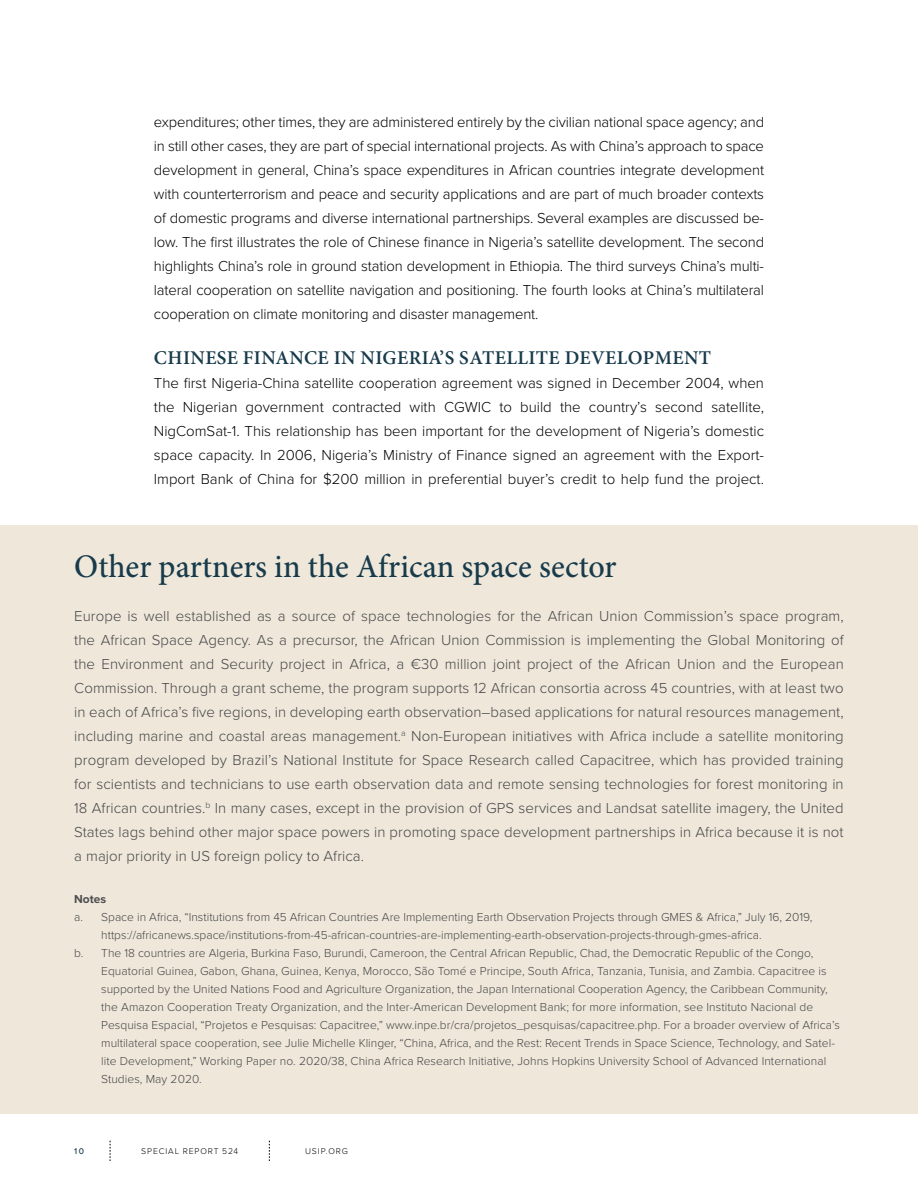
<style>
.page{position:relative;width:918px;height:1188px;background:#fff}
.page>*{position:absolute;margin:0;border:0;box-sizing:border-box;transform-origin:0 0}
.t1{font:500 33px "Minion Pro";color:#183b4b}
.t2{font:600 19.5px "Minion Pro";letter-spacing:.02em;color:#183b4b}
.t3{font:300 15px/24px "Proxima Nova";letter-spacing:-.005em;color:#000;text-align:justify}
.t4{font:300 15px/24px "Proxima Nova";letter-spacing:.005em;color:#474749;text-align:justify}
.t5{font:300 12px "Proxima Nova";color:#474749}
.t6{font:700 12px "Proxima Nova";color:#4d4d4f}
.t7{font:300 8.7px "Proxima Nova";letter-spacing:.105em;color:#000}
.t8{font:500 8.7px "Proxima Nova";color:#183b4b}
</style>
<div class="page">
<svg style="left:110px;top:1141px;width:1px;height:20px"></svg>
<svg style="left:269px;top:1141px;width:1px;height:20px"></svg>
<div style="left:0;top:525px;width:918px;height:589px;background:#eee7da"></div>
<p class="t3" style="left:154px;top:109px;width:612px">expenditures; other times, they are administered entirely by the civilian national space agency; and in still other cases, they are part of special international projects. As with China’s approach to space development in general, China’s space expenditures in African countries integrate development with counterterrorism and peace and security applications and are part of much broader contexts of domestic programs and diverse international partnerships. Several examples are discussed be&shy;low. The first illustrates the role of Chinese finance in Nigeria’s satellite development. The second highlights China’s role in ground station development in Ethiopia. The third surveys China’s multi&shy;lateral cooperation on satellite navigation and positioning. The fourth looks at China’s multilateral cooperation on climate monitoring and disaster management.</p>
<h2 class="t2" style="left:154px;top:344px;width:559px">CHINESE FINANCE IN NIGERIA’S SATELLITE DEVELOPMENT</h2>
<p class="t3" style="left:154px;top:370px;width:612px">The first Nigeria-China satellite cooperation agreement was signed in December 2004, when the Nigerian government contracted with CGWIC to build the country’s second satellite, NigComSat-1. This relationship has been important for the development of Nigeria’s domestic space capacity. In 2006, Nigeria’s Ministry of Finance signed an agreement with the Export-Import Bank of China for $200 million in preferential buyer’s credit to help fund the project.</p>
<h1 class="t1" style="left:74px;top:544px;width:544px">Other partners in the African space sector</h1>
<p class="t4" style="left:74px;top:603px;width:771px">Europe is well established as a source of space technologies for the African Union Commission’s space program, the African Space Agency. As a precursor, the African Union Commission is implementing the Global Monitoring of the Environment and Security project in Africa, a €30 million joint project of the African Union and the European Commission. Through a grant scheme, the program supports 12 African consortia across 45 countries, with at least two in each of Africa’s five regions, in developing earth observation–based applications for natural resources management, including marine and coastal areas management.<sup>a</sup> Non-European initiatives with Africa include a satellite monitoring program developed by Brazil’s National Institute for Space Research called Capacitree, which has provided training for scientists and technicians to use earth observation data and remote sensing technologies for forest monitoring in 18 African countries.<sup>b</sup> In many cases, except in the provision of GPS services and Landsat satellite imagery, the United States lags behind other major space powers in promoting space development partnerships in Africa because it is not a major priority in US foreign policy to Africa.</p>
<p class="t6" style="left:74px;top:890px;width:34px">Notes</p>
<p class="t5" style="left:74px;top:908px;width:740px">a. Space in Africa, “Institutions from 45 African Countries Are Implementing Earth Observation Projects through GMES &amp; Africa,” July 16, 2019,</p>
<p class="t5" style="left:101px;top:926px;width:662px">https://africanews.space/institutions-from-45-african-countries-are-implementing-earth-observation-projects-through-gmes-africa.</p>
<p class="t5" style="left:74px;top:944px;width:741px">b. The 18 countries are Algeria, Burkina Faso, Burundi, Cameroon, the Central African Republic, Chad, the Democratic Republic of the Congo,</p>
<p class="t5" style="left:101px;top:962px;width:727px">Equatorial Guinea, Gabon, Ghana, Guinea, Kenya, Morocco, São Tomé e Principe, South Africa, Tanzania, Tunisia, and Zambia. Capacitree is</p>
<p class="t5" style="left:101px;top:980px;width:728px">supported by the United Nations Food and Agriculture Organization, the Japan International Cooperation Agency, the Caribbean Community,</p>
<p class="t5" style="left:101px;top:998px;width:714px">the Amazon Cooperation Treaty Organization, and the Inter-American Development Bank; for more information, see Instituto Nacional de</p>
<p class="t5" style="left:101px;top:1016px;width:740px">Pesquisa Espacial, “Projetos e Pesquisas: Capacitree,” www.inpe.br/cra/projetos_pesquisas/capacitree.php. For a broader overview of Africa’s</p>
<p class="t5" style="left:101px;top:1034px;width:735px">multilateral space cooperation, see Julie Michelle Klinger, “China, Africa, and the Rest: Recent Trends in Space Science, Technology, and Satel-</p>
<p class="t5" style="left:101px;top:1052px;width:726px">lite Development,” Working Paper no. 2020/38, China Africa Research Initiative, Johns Hopkins University School of Advanced International</p>
<p class="t5" style="left:101px;top:1070px;width:102px">Studies, May 2020.</p>
<p class="t8" style="left:74px;top:1145px;width:11px">10</p>
<p class="t7" style="left:141px;top:1145px;width:98px">SPECIAL REPORT 524</p>
<p class="t7" style="left:305px;top:1145px;width:44px">USIP.ORG</p>
</div>
